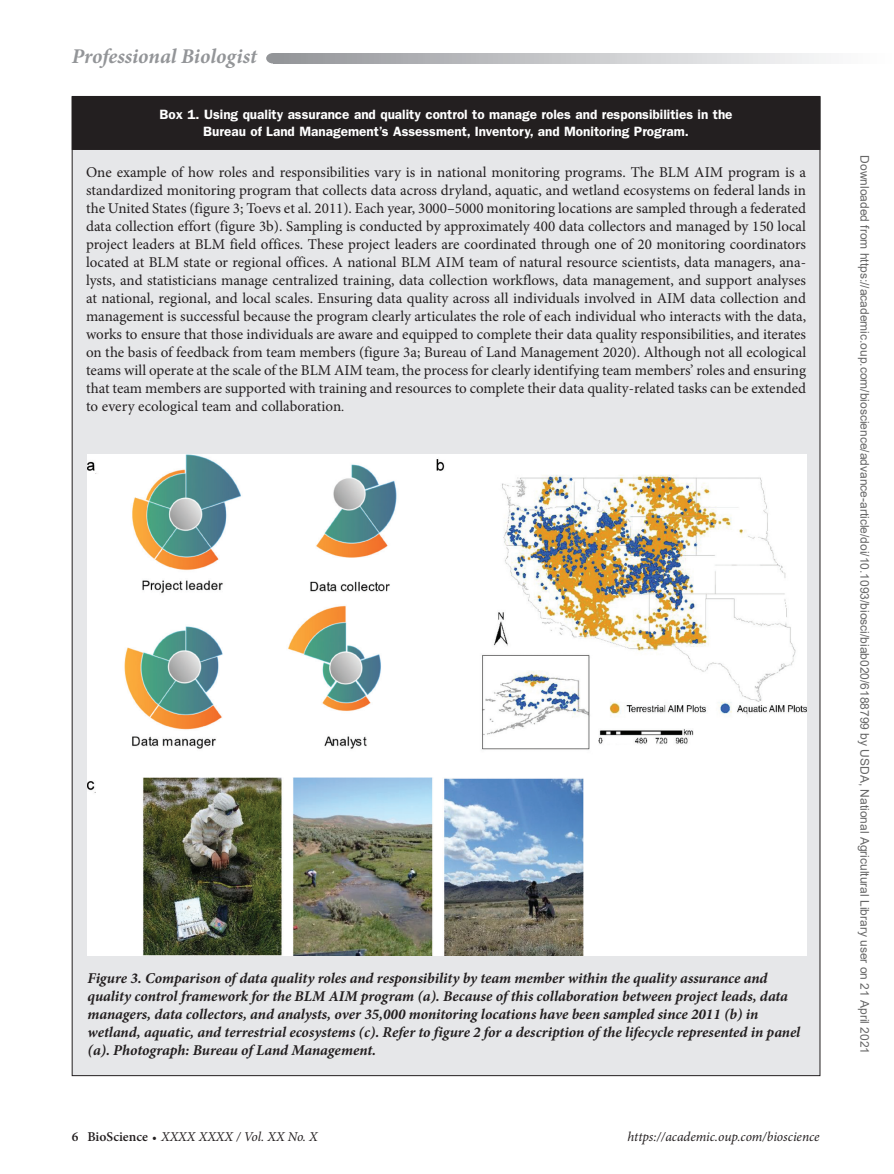
<style>
.page{position:relative;width:894px;height:1174px;background:#fff}
.page>*{position:absolute;margin:0;border:0;box-sizing:border-box;transform-origin:0 0}
.t1{font:italic 700 21px "Minion Pro";letter-spacing:-.005em;color:#939598}
.BoxParaFL{font:15px/18px "Minion Pro";color:#231f20;text-align:justify}
.FigCaption{font:italic 700 15px/18px "Minion Pro";letter-spacing:-.005em;color:#231f20}
.BoxHead{font:600 13.5px/16.5px "ITC Franklin Gothic Std";color:#fff;text-align:center}
.t2{font:italic 13.5px "Minion Pro";letter-spacing:-.005em;color:#231f20}
.t3{font:12px "Arial";color:#666}
.s1{font-size:13.5px}
.s2{font-weight:600;font-style:normal}
.s3{font-weight:600;font-style:normal;font-size:12px}
</style>
<div class="page">
<svg style="left:276px;top:53px;width:550px;height:11px;background:#c5c6c8"></svg>
<div style="left:266px;top:53px;width:14px;height:11px;background:#939598;border-radius:50%"></div>
<div style="left:72px;top:97px;width:747px;height:978px;background:#e6e7e9"></div>
<div style="left:72px;top:96px;width:747px;height:54px;background:#231f20"></div>
<img style="left:87px;top:454px;width:718px;height:501px">
<h1 class="t1" style="left:72px;top:41px;width:186px">Professional Biologist</h1>
<p class="BoxHead" style="left:159px;top:106px;width:574px">Box 1. Using quality assurance and quality control to manage roles and responsibilities in the<br>Bureau of Land Management’s Assessment, Inventory, and Monitoring Program.</p>
<p class="BoxParaFL" style="left:86px;top:163px;width:721px">One example of how roles and responsibilities vary is in national monitoring programs. The BLM AIM program is a standardized monitoring program that collects data across dryland, aquatic, and wetland ecosystems on federal lands in the United States (figure 3; Toevs et al. 2011). Each year, 3000–5000 monitoring locations are sampled through a federated data collection effort (figure 3b). Sampling is conducted by approximately 400 data collectors and managed by 150 local project leaders at BLM field offices. These project leaders are coordinated through one of 20 monitoring coordinators located at BLM state or regional offices. A national BLM AIM team of natural resource scientists, data managers, ana&shy;lysts, and statisticians manage centralized training, data collection workflows, data management, and support analyses at national, regional, and local scales. Ensuring data quality across all individuals involved in AIM data collection and management is successful because the program clearly articulates the role of each individual who interacts with the data, works to ensure that those individuals are aware and equipped to complete their data quality responsibilities, and iterates on the basis of feedback from team members (figure 3a; Bureau of Land Management 2020). Although not all ecological teams will operate at the scale of the BLM AIM team, the process for clearly identifying team members’ roles and ensuring that team members are supported with training and resources to complete their data quality-related tasks can be extended to every ecological team and collaboration<span class="s1">.</span></p>
<p class="FigCaption" style="left:87px;top:968px;width:714px">Figure 3. Comparison of data quality roles and responsibility by team member within the quality assurance and quality control framework for the BLM AIM program (a). Because of this collaboration between project leads, data managers, data collectors, and analysts, over 35,000 monitoring locations have been sampled since 2011 (b) in wetland, aquatic, and terrestrial ecosystems (c). Refer to figure 2 for a description of the lifecycle represented in panel (a). Photograph: Bureau of Land Management.</p>
<p class="t2" style="left:72px;top:1127px;width:247px"><span class="s2">6 BioScience</span> <span class="s3">•</span> XXXX XXXX / Vol. XX No. X</p>
<p class="t2" style="left:627px;top:1127px;width:193px">https://academic.oup.com/bioscience</p>
<p class="t3" style="left:868px;top:155px;width:900px;rotate:90deg">Downloaded from https://academic.oup.com/bioscience/advance-article/doi/10.1093/biosci/biab020/6188799 by USDA, National Agricultural Library user on 21 April 2021</p>
</div>
